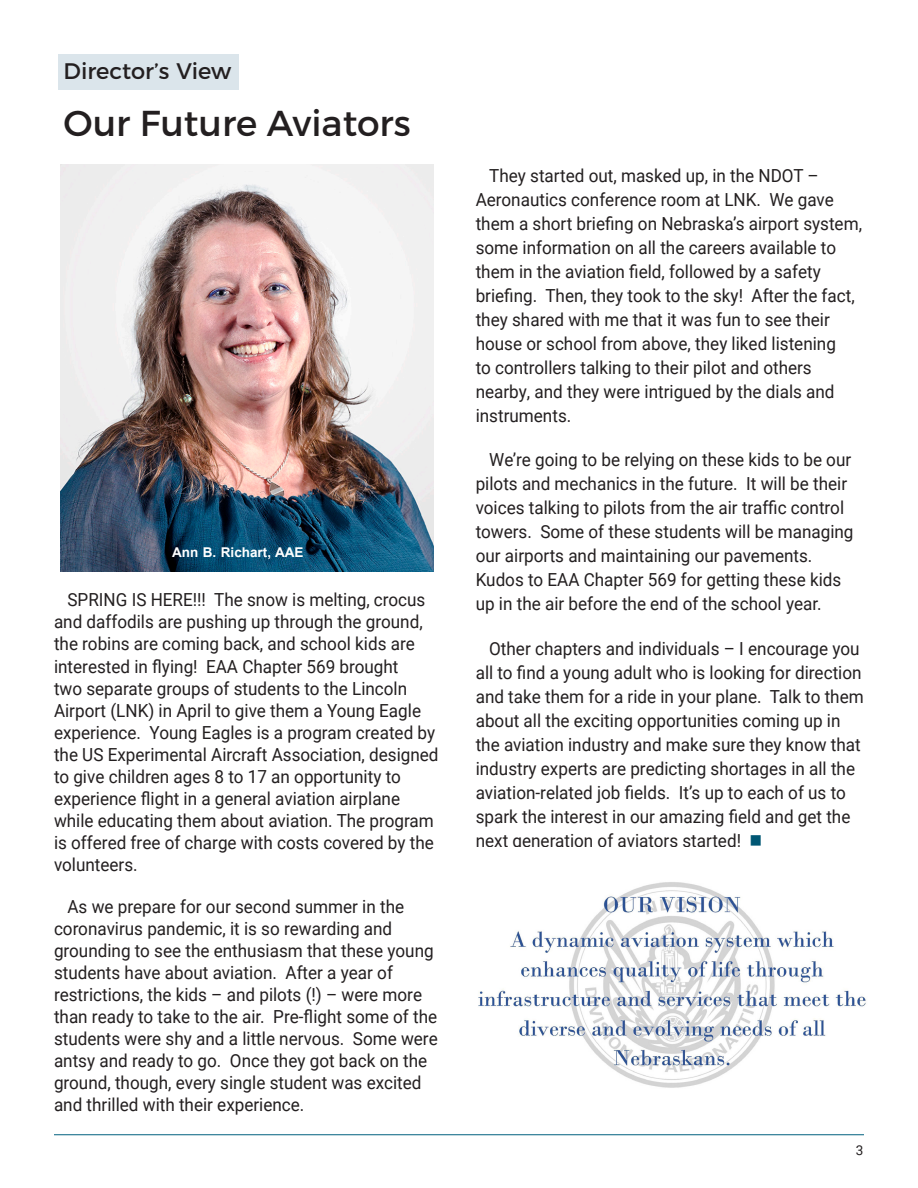
<style>
.page{position:relative;width:918px;height:1188px;background:#fff}
.page>*{position:absolute;margin:0;border:0;box-sizing:border-box;transform-origin:0 0}
.Headline_2{font:36px "Montserrat";color:#231f20}
.Headings{font:22.5px "Montserrat";color:#231f20}
.Body_Text{font:18px/24px "Roboto";color:#231f20;scale:.95 1}
.RR_Text{font:700 13.5px "Arial";color:#fff}
.t1{font:13.5px "Roboto";color:#231f20}
.s1{color:#005774}
</style>
<div class="page">
<hr style="left:54px;top:1134px;width:810px;height:1px;background:#00607f">
<div style="left:58px;top:54px;width:181px;height:36px;background:#dbe5eb"></div>
<img style="left:60px;top:165px;width:373px;height:406px">
<img style="left:478px;top:882px;width:389px;height:206px">
<p class="Headings" style="left:64px;top:57px;width:169px">Director’s View</p>
<p class="Headline_2" style="left:64px;top:101px;width:349px">Our Future Aviators</p>
<p class="RR_Text" style="left:172px;top:543px;width:133px">Ann B. Richart, AAE</p>
<p class="Body_Text" style="left:54px;top:588px;width:406px;line-height:22px;text-indent:14px">SPRING IS HERE!!! The snow is melting, crocus and daffodils are pushing up through the ground, the robins are coming back, and school kids are interested in flying! EAA Chapter 569 brought<br>two separate groups of students to the Lincoln Airport (LNK) in April to give them a Young Eagle experience. Young Eagles is a program created by the US Experimental Aircraft Association, designed to give children ages 8 to 17 an opportunity to experience flight in a general aviation airplane while educating them about aviation. The program is offered free of charge with costs covered by the volunteers.</p>
<p class="Body_Text" style="left:54px;top:895px;width:405px;line-height:22px;text-indent:14px">As we prepare for our second summer in the coronavirus pandemic, it is so rewarding and grounding to see the enthusiasm that these young students have about aviation. After a year of restrictions, the kids – and pilots (!) – were more than ready to take to the air. Pre-flight some of the students were shy and a little nervous. Some were antsy and ready to go. Once they got back on the ground, though, every single student was excited and thrilled with their experience.</p>
<p class="Body_Text" style="left:476px;top:163px;width:408px;text-indent:14px">They started out, masked up, in the NDOT – Aeronautics conference room at LNK. We gave them a short briefing on Nebraska’s airport system, some information on all the careers available to them in the aviation field, followed by a safety briefing. Then, they took to the sky! After the fact, they shared with me that it was fun to see their house or school from above, they liked listening<br>to controllers talking to their pilot and others nearby, and they were intrigued by the dials and instruments.</p>
<p class="Body_Text" style="left:476px;top:447px;width:399px;text-indent:14px">We’re going to be relying on these kids to be our pilots and mechanics in the future. It will be their voices talking to pilots from the air traffic control towers. Some of these students will be managing our airports and maintaining our pavements.<br>Kudos to EAA Chapter 569 for getting these kids up in the air before the end of the school year.</p>
<p class="Body_Text" style="left:476px;top:636px;width:410px;text-indent:14px">Other chapters and individuals – I encourage you all to find a young adult who is looking for direction and take them for a ride in your plane. Talk to them about all the exciting opportunities coming up in the aviation industry and make sure they know that industry experts are predicting shortages in all the aviation-related job fields. It’s up to each of us to spark the interest in our amazing field and get the next generation of aviators started! <span class="s1">■</span></p>
<p class="t1" style="left:856px;top:1140px;width:9px">3</p>
</div>
